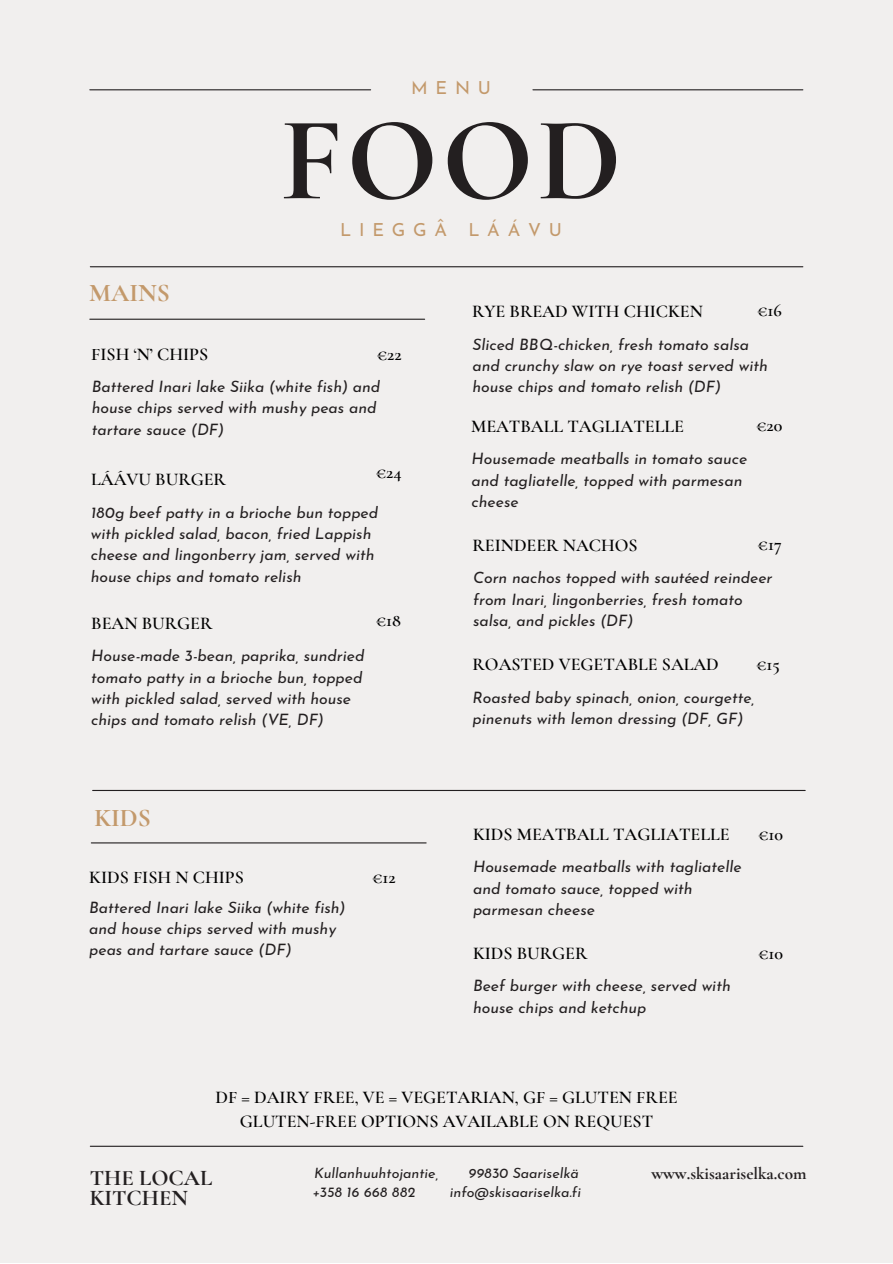
<style>
.page{position:relative;width:893px;height:1264px;background:#fff}
.page>*{position:absolute;margin:0;border:0;box-sizing:border-box;transform-origin:0 0}
.t1{font:700 119.85px "Cormorant Garamond";color:#231f20}
.t2{font:700 25.5px "Cormorant Garamond";color:#c3996b}
.t3{font:700 22.5px "Cormorant Garamond";color:#231f20}
.t4{font:600 18px "Cormorant Garamond";color:#000}
.t5{font:18px "Josefin Sans";letter-spacing:.43em;color:#c3996b}
.t6{font:700 17.25px "Cormorant Garamond";color:#231f20}
.t7{font:italic 15.75px/21.3px "Josefin Sans";color:#231f20}
.t8{font:italic 14.25px "Josefin Sans";color:#231f20}
</style>
<div class="page">
<div style="left:0;top:0;width:892px;height:1262px;background:#f1efee"></div>
<hr style="left:90px;top:89px;width:280px;height:1px;background:#231f20">
<hr style="left:533px;top:89px;width:269px;height:1px;background:#231f20">
<hr style="left:90px;top:266px;width:712px;height:1px;background:#231f20">
<hr style="left:90px;top:319px;width:334px;height:1px;background:#231f20">
<hr style="left:91px;top:842px;width:335px;height:1px;background:#231f20">
<hr style="left:90px;top:1145px;width:712px;height:1px;background:#231f20">
<hr style="left:93px;top:790px;width:712px;height:1px;background:#231f20">
<p class="t5" style="left:411px;top:80px;width:81px">MENU</p>
<p class="t1" style="left:280px;top:88px;width:343px">FOOD</p>
<p class="t5" style="left:340px;top:223px;width:223px">LIEGGÂ LÁÁVU</p>
<p class="t2" style="left:89px;top:278px;width:82px">MAINS</p>
<p class="t4" style="left:91px;top:343px;width:118px">FISH ‘N’ CHIPS</p>
<p class="t7" style="left:92px;top:377px;width:290px">Battered Inari lake Siika (white fish) and house chips served with mushy peas and tartare sauce (DF)</p>
<p class="t4" style="left:376px;top:343px;width:27px">€22</p>
<p class="t4" style="left:375px;top:462px;width:27px">€24</p>
<p class="t4" style="left:91px;top:468px;width:136px">LÁÁVU BURGER</p>
<p class="t7" style="left:91px;top:503px;width:289px">180g beef patty in a brioche bun topped with pickled salad, bacon, fried Lappish cheese and lingonberry jam, served with house chips and tomato relish</p>
<p class="t4" style="left:91px;top:612px;width:123px">BEAN BURGER</p>
<p class="t7" style="left:91px;top:646px;width:275px">House-made 3-bean, paprika, sundried tomato patty in a brioche bun, topped with pickled salad, served with house chips and tomato relish (VE, DF)</p>
<p class="t4" style="left:375px;top:609px;width:27px">€18</p>
<p class="t2" style="left:94px;top:802px;width:58px">KIDS</p>
<p class="t4" style="left:89px;top:866px;width:156px">KIDS FISH N CHIPS</p>
<p class="t7" style="left:89px;top:897px;width:258px">Battered Inari lake Siika (white fish) and house chips served with mushy peas and tartare sauce (DF)</p>
<p class="t4" style="left:372px;top:866px;width:25px">€12</p>
<p class="t4" style="left:757px;top:299px;width:26px">€16</p>
<p class="t4" style="left:472px;top:300px;width:232px">RYE BREAD WITH CHICKEN</p>
<p class="t7" style="left:472px;top:335px;width:297px">Sliced BBQ-chicken, fresh tomato salsa and crunchy slaw on rye toast served with house chips and tomato relish (DF)</p>
<p class="t4" style="left:471px;top:415px;width:214px">MEATBALL TAGLIATELLE</p>
<p class="t7" style="left:471px;top:450px;width:277px">Housemade meatballs in tomato sauce and tagliatelle, topped with parmesan cheese</p>
<p class="t4" style="left:756px;top:414px;width:28px">€20</p>
<p class="t4" style="left:472px;top:534px;width:167px">REINDEER NACHOS</p>
<p class="t7" style="left:473px;top:569px;width:301px">Corn nachos topped with sautéed reindeer from Inari, lingonberries, fresh tomato salsa, and pickles (DF)</p>
<p class="t4" style="left:757px;top:533px;width:26px">€17</p>
<p class="t4" style="left:472px;top:653px;width:248px">ROASTED VEGETABLE SALAD</p>
<p class="t7" style="left:472px;top:688px;width:284px">Roasted baby spinach, onion, courgette, pinenuts with lemon dressing (DF, GF)</p>
<p class="t4" style="left:756px;top:653px;width:25px">€15</p>
<p class="t4" style="left:473px;top:823px;width:258px">KIDS MEATBALL TAGLIATELLE</p>
<p class="t7" style="left:473px;top:857px;width:270px">Housemade meatballs with tagliatelle and tomato sauce, topped with parmesan cheese</p>
<p class="t4" style="left:473px;top:942px;width:116px">KIDS BURGER</p>
<p class="t7" style="left:473px;top:976px;width:259px">Beef burger with cheese, served with house chips and ketchup</p>
<p class="t4" style="left:758px;top:823px;width:27px">€10</p>
<p class="t4" style="left:758px;top:942px;width:27px">€10</p>
<p class="t4" style="left:215px;top:1085px;width:463px">DF = DAIRY FREE, VE = VEGETARIAN, GF = GLUTEN FREE</p>
<p class="t4" style="left:240px;top:1110px;width:415px">GLUTEN-FREE OPTIONS AVAILABLE ON REQUEST</p>
<p class="t3" style="left:90px;top:1164px;width:124px">THE LOCAL</p>
<p class="t3" style="left:90px;top:1184px;width:100px">KITCHEN</p>
<p class="t8" style="left:314px;top:1166px;width:126px">Kullanhuuhtojantie,</p>
<p class="t8" style="left:468px;top:1166px;width:112px">99830 Saariselkä</p>
<p class="t8" style="left:312px;top:1186px;width:105px">+358 16 668 882</p>
<p class="t8" style="left:450px;top:1186px;width:133px">info@skisaariselka.fi</p>
<p class="t6" style="left:651px;top:1163px;width:157px">www.skisaariselka.com</p>
</div>
